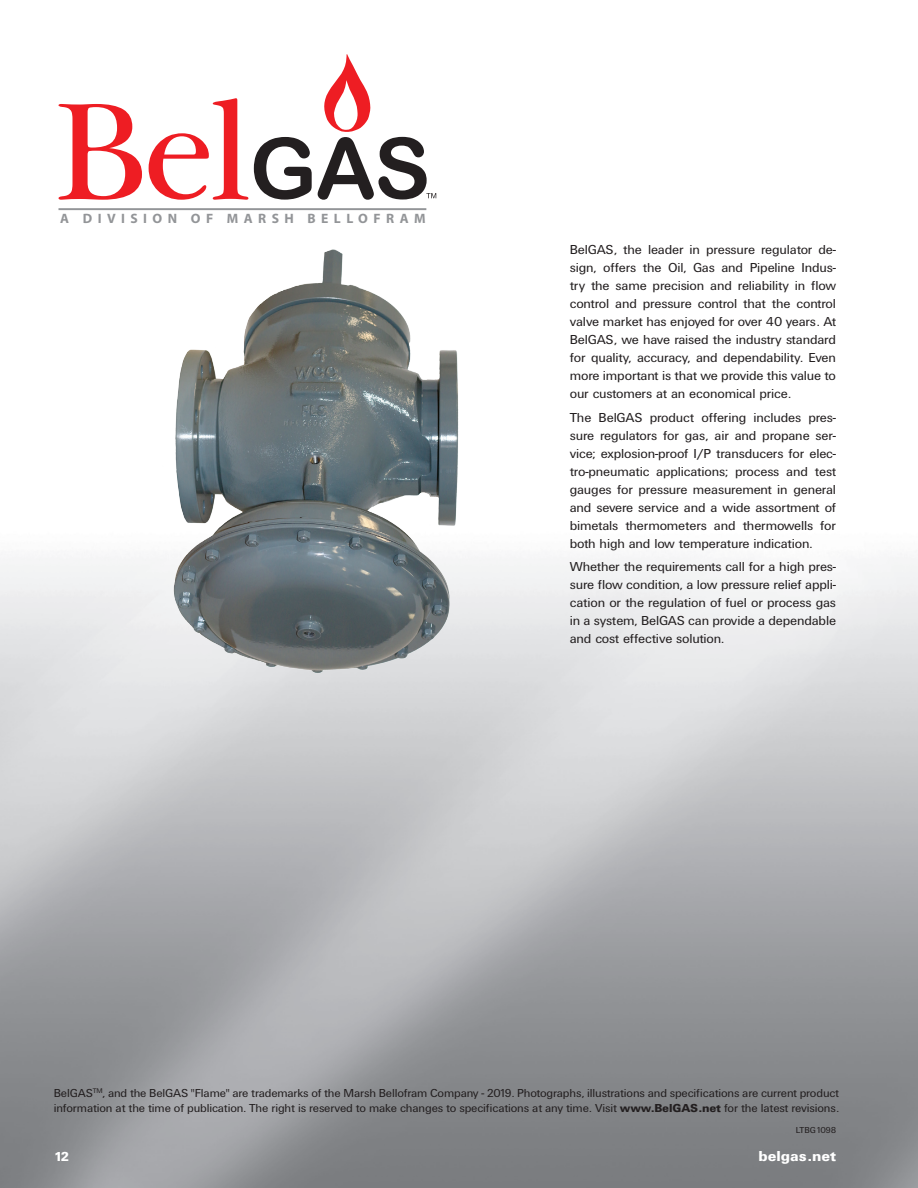
<style>
.page{position:relative;width:918px;height:1188px;background:#fff}
.page>*{position:absolute;margin:0;border:0;box-sizing:border-box;transform-origin:0 0}
.t1{font:15px "Univers Black DTC";color:#fff}
.t2{font:700 13.65px "Myriad";letter-spacing:.4em;color:#939598}
.Basic_Parg_New_Layou{font:13.5px/18px "Univers DTC";letter-spacing:-.01em;color:#231f20;text-align:justify}
.t3{font:13.5px "Univers Black DTC";color:#fff}
.Basic_Parg_New_Layou-2{font:12px/14.4px "Univers DTC";letter-spacing:-.01em;color:#231f20}
.Basic_Parg_New_Layou-3{font:9px "Univers DTC";letter-spacing:-.04em;color:#231f20}
.s1{font-family:"Univers Black DTC"}
</style>
<div class="page">
<svg style="left:59px;top:104px;width:83px;height:96px"></svg>
<svg style="left:149px;top:98px;width:99px;height:102px"></svg>
<svg style="left:254px;top:137px;width:58px;height:63px"></svg>
<svg style="left:318px;top:54px;width:118px;height:146px"></svg>
<hr style="left:58px;top:208px;width:368px;height:2px;background:#939598">
<img style="left:157px;top:249px;width:315px;height:436px">
<p class="t2" style="left:60px;top:211px;width:367px">A DIVISION OF MARSH BELLOFRAM</p>
<p class="Basic_Parg_New_Layou" style="left:570px;top:241px;width:268px">BelGAS, the leader in pressure regulator de&shy;sign, offers the Oil, Gas and Pipeline Indus&shy;try the same precision and reliability in flow control and pressure control that the control valve market has enjoyed for over 40 years. At BelGAS, we have raised the industry standard for quality, accuracy, and dependability. Even more important is that we provide this value to our customers at an economical price.</p>
<p class="Basic_Parg_New_Layou" style="left:570px;top:408px;width:268px">The BelGAS product offering includes pres&shy;sure regulators for gas, air and propane ser&shy;vice; explosion-proof I/P transducers for elec&shy;tro-pneumatic applications; process and test gauges for pressure measurement in general and severe service and a wide assortment of bimetals thermometers and thermowells for both high and low temperature indication.</p>
<p class="Basic_Parg_New_Layou" style="left:570px;top:557px;width:268px">Whether the requirements call for a high pres&shy;sure flow condition, a low pressure relief appli&shy;cation or the regulation of fuel or process gas in a system, BelGAS can provide a dependable and cost effective solution.</p>
<p class="Basic_Parg_New_Layou-2" style="left:54px;top:1086px;width:787px">BelGAS<sup>TM</sup>, and the BelGAS "Flame" are trademarks of the Marsh Bellofram Company - 2019. Photographs, illustrations and specifications are current product information at the time of publication. The right is reserved to make changes to specifications at any time. Visit <span class="s1">www.BelGAS.net</span> for the latest revisions.</p>
<p class="Basic_Parg_New_Layou-3" style="left:796px;top:1125px;width:42px">LTBG1098</p>
<p class="t3" style="left:54px;top:1149px;width:17px">12</p>
<p class="t1" style="left:759px;top:1147px;width:79px">belgas.net</p>
</div>
